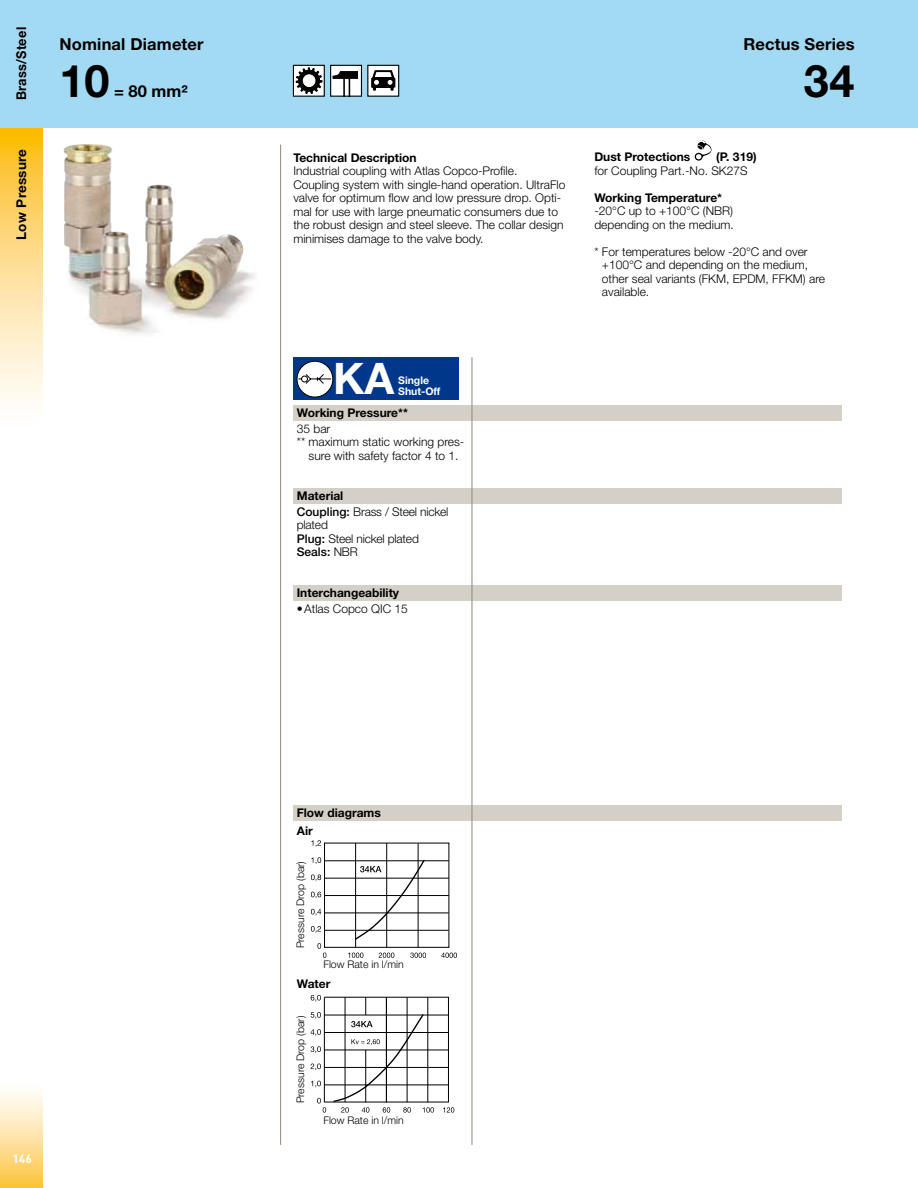
<style>
.page{position:relative;width:918px;height:1188px;background:#fff}
.page>*{position:absolute;margin:0;border:0;box-sizing:border-box;transform-origin:0 0}
.t1{font:700 45px "Helvetica Neue LT Std";color:#000}
.t2{font:700 43.5px "Helvetica Neue LT Std";color:#fff}
.t3{font:700 16.5px "Helvetica Neue LT Std";letter-spacing:.01em;color:#000}
.t4{font:700 13.5px "Helvetica Neue LT Std";letter-spacing:.02em;color:#000}
.t5{font:700 13.5px "Helvetica Neue LT Std";letter-spacing:.02em;color:#000;scale:.95 1}
.t6{font:300 12px/13.5px "Helvetica Neue LT Std";color:#000}
.t7{font:700 12px "Helvetica Neue LT Std";color:#000}
.t8{font:700 12px "DINOT";color:#fff}
.t9{font:300 10.5px "Helvetica Neue LT Std";color:#000}
.t10{font:700 10.5px/10.5px "Helvetica Neue LT Std";color:#fff}
.s1{font-weight:700}
.s2{font-weight:500}
</style>
<div class="page">
<svg style="left:0;top:128px;width:43px;height:274px;background:#fddc8c"></svg>
<div style="left:0;top:0;width:918px;height:128px;background:#a2daf4"></div>
<div style="left:0;top:1082px;width:43px;height:106px;background:linear-gradient(to bottom,#fff,#fdc642)"></div>
<div style="left:293px;top:585px;width:549px;height:16px;background:#d4cfc7"></div>
<div style="left:293px;top:488px;width:549px;height:15px;background:#d4cfc7"></div>
<div style="left:293px;top:805px;width:549px;height:16px;background:#d4cfc7"></div>
<div style="left:293px;top:405px;width:549px;height:16px;background:#d4cfc7"></div>
<hr style="left:280px;top:145px;width:1px;height:1000px;background:#8f8678">
<hr style="left:472px;top:357px;width:1px;height:788px;background:#8f8678">
<svg style="left:695px;top:140px;width:16px;height:21px"></svg>
<div style="left:293px;top:358px;width:166px;height:42px;background:#00378b"></div>
<div style="left:297px;top:361px;width:36px;height:36px;background:#fff;border-radius:50%"></div>
<div style="left:297px;top:361px;width:36px;height:36px;border:1px solid #000;border-radius:50%"></div>
<svg style="left:298px;top:374px;width:34px;height:11px"></svg>
<div style="left:324px;top:843px;width:125px;height:105px;border:1px solid #000"></div>
<hr style="left:324px;top:913px;width:125px;height:1px;background:#000">
<hr style="left:324px;top:930px;width:125px;height:1px;background:#000">
<hr style="left:325px;top:860px;width:124px;height:1px;background:#000">
<hr style="left:325px;top:878px;width:124px;height:1px;background:#000">
<hr style="left:325px;top:895px;width:124px;height:1px;background:#000">
<hr style="left:418px;top:843px;width:1px;height:105px;background:#000">
<hr style="left:386px;top:843px;width:1px;height:104px;background:#000">
<hr style="left:355px;top:843px;width:1px;height:104px;background:#000">
<svg style="left:348px;top:953px;width:15px;height:5px"></svg>
<svg style="left:379px;top:953px;width:15px;height:5px"></svg>
<svg style="left:410px;top:953px;width:16px;height:5px"></svg>
<svg style="left:441px;top:953px;width:16px;height:5px"></svg>
<svg style="left:311px;top:840px;width:10px;height:7px"></svg>
<svg style="left:311px;top:857px;width:10px;height:7px"></svg>
<svg style="left:311px;top:875px;width:10px;height:6px"></svg>
<svg style="left:311px;top:892px;width:10px;height:6px"></svg>
<svg style="left:311px;top:909px;width:10px;height:7px"></svg>
<svg style="left:311px;top:926px;width:10px;height:7px"></svg>
<svg style="left:317px;top:943px;width:9px;height:15px"></svg>
<svg style="left:354px;top:859px;width:72px;height:82px"></svg>
<div style="left:324px;top:997px;width:125px;height:105px;border:1px solid #000"></div>
<hr style="left:324px;top:1067px;width:124px;height:1px;background:#000">
<hr style="left:324px;top:1085px;width:124px;height:1px;background:#000">
<hr style="left:324px;top:1015px;width:124px;height:1px;background:#000">
<hr style="left:324px;top:1032px;width:124px;height:1px;background:#000">
<hr style="left:324px;top:1050px;width:124px;height:1px;background:#000">
<svg style="left:443px;top:1107px;width:11px;height:6px"></svg>
<svg style="left:311px;top:995px;width:10px;height:7px"></svg>
<svg style="left:311px;top:1012px;width:10px;height:7px"></svg>
<svg style="left:311px;top:1029px;width:10px;height:7px"></svg>
<svg style="left:311px;top:1046px;width:10px;height:7px"></svg>
<svg style="left:311px;top:1064px;width:10px;height:6px"></svg>
<svg style="left:311px;top:1081px;width:10px;height:6px"></svg>
<svg style="left:317px;top:1098px;width:9px;height:15px"></svg>
<hr style="left:324px;top:997px;width:1px;height:105px;background:#000">
<svg style="left:332px;top:997px;width:102px;height:116px"></svg>
<hr style="left:365px;top:1050px;width:1px;height:52px;background:#000">
<div style="left:368px;top:65px;width:31px;height:31px;background:#fff"></div>
<div style="left:367px;top:65px;width:32px;height:32px;border:1px solid #000"></div>
<svg style="left:371px;top:71px;width:24px;height:20px"></svg>
<div style="left:293px;top:65px;width:31px;height:31px;background:#fff"></div>
<div style="left:293px;top:65px;width:32px;height:32px;border:1px solid #000"></div>
<svg style="left:296px;top:68px;width:26px;height:26px"></svg>
<div style="left:303px;top:75px;width:12px;height:12px;background:#fff;border-radius:50%"></div>
<div style="left:303px;top:75px;width:12px;height:12px;border:1px solid #fff;border-radius:50%"></div>
<div style="left:331px;top:65px;width:30px;height:31px;background:#fff"></div>
<svg style="left:333px;top:71px;width:25px;height:24px"></svg>
<div style="left:330px;top:65px;width:32px;height:32px;border:1px solid #000"></div>
<img style="left:64px;top:145px;width:191px;height:189px">
<p class="t5" style="left:13px;top:100px;width:79px;rotate:-90deg">Brass/Steel</p>
<p class="t4" style="left:13px;top:240px;width:92px;rotate:-90deg">Low Pressure</p>
<h3 class="t3" style="left:60px;top:34px;width:146px">Nominal Diameter</h3>
<h1 class="t1" style="left:60px;top:53px;width:52px">10</h1>
<h3 class="t3" style="left:114px;top:81px;width:75px">= 80 mm²</h3>
<p class="t8" style="left:12px;top:1151px;width:21px">146</p>
<p class="t7" style="left:293px;top:150px;width:125px">Technical Description</p>
<p class="t6" style="left:293px;top:164px;width:274px">Industrial coupling with Atlas Copco-Profile.<br>Coupling system with single-hand operation. UltraFlo valve for optimum flow and low pressure drop. Opti&shy;mal for use with large pneumatic consumers due to the robust design and steel sleeve. The collar design minimises damage to the valve body.</p>
<h2 class="t2" style="left:333px;top:352px;width:63px">KA</h2>
<p class="t10" style="left:398px;top:375px;width:44px">Single<br>Shut-Off</p>
<p class="t7" style="left:297px;top:405px;width:113px">Working Pressure**</p>
<p class="t6" style="left:297px;top:422px;width:35px">35 bar</p>
<p class="t6" style="left:297px;top:435px;width:169px">** maximum static working pres-</p>
<p class="t6" style="left:309px;top:449px;width:152px">sure with safety factor 4 to 1.</p>
<p class="t6" style="left:297px;top:488px;width:153px;line-height:15.6px"><span class="s1">Material<br></span><span class="s2">Coupling:</span> Brass / Steel nickel</p>
<p class="t6" style="left:297px;top:518px;width:124px">plated<br><span class="s2">Plug:</span> Steel nickel plated<br><span class="s2">Seals:</span> NBR</p>
<p class="t7" style="left:297px;top:585px;width:104px">Interchangeability</p>
<p class="t6" style="left:297px;top:601px;width:113px">•Atlas Copco QIC 15</p>
<h3 class="t3" style="left:744px;top:34px;width:113px">Rectus Series</h3>
<h1 class="t1" style="left:804px;top:53px;width:52px">34</h1>
<p class="t7" style="left:594px;top:150px;width:98px">Dust Protections</p>
<p class="t7" style="left:716px;top:150px;width:42px">(P. 319)</p>
<p class="t6" style="left:594px;top:164px;width:155px">for Coupling Part.-No. SK27S</p>
<p class="t7" style="left:594px;top:190px;width:129px">Working Temperature*</p>
<p class="t6" style="left:594px;top:204px;width:141px">-20°C up to +100°C (NBR) depending on the medium.</p>
<p class="t6" style="left:602px;top:245px;width:225px;text-indent:-8px">* For temperatures below -20°C and over +100°C and depending on the medium, other seal variants (FKM, EPDM, FFKM) are available.</p>
<p class="t7" style="left:297px;top:805px;width:86px">Flow diagrams</p>
<p class="t7" style="left:297px;top:823px;width:17px">Air</p>
<p class="t9" style="left:294px;top:948px;width:89px;rotate:-90deg">Pressure Drop (bar)</p>
<p class="t9" style="left:323px;top:958px;width:82px">Flow Rate in l/min</p>
<p class="t7" style="left:297px;top:976px;width:35px">Water</p>
<p class="t9" style="left:294px;top:1103px;width:89px;rotate:-90deg">Pressure Drop (bar)</p>
<p class="t9" style="left:323px;top:1114px;width:82px">Flow Rate in l/min</p>
</div>
